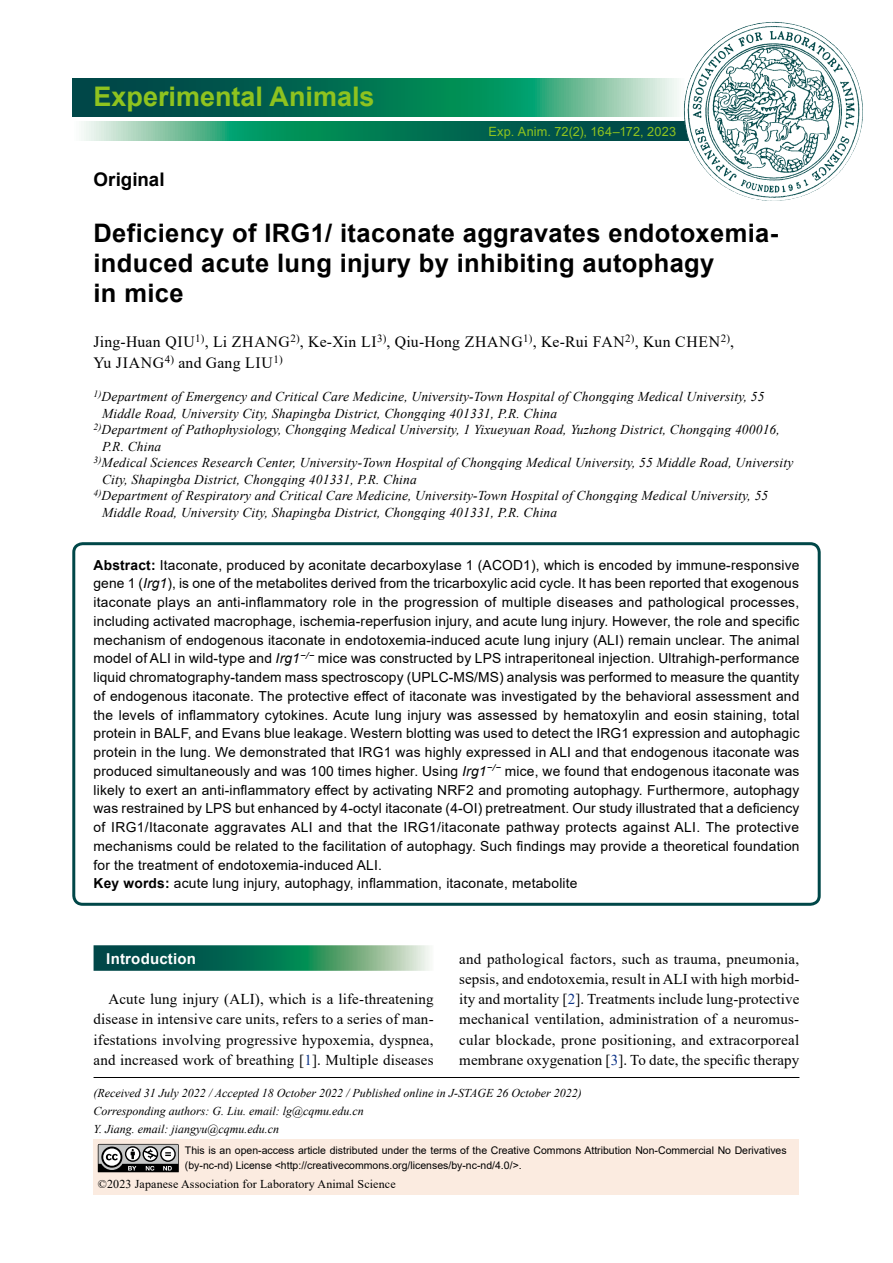
<style>
.page{position:relative;width:893px;height:1263px;background:#fff}
.page>*{position:absolute;margin:0;border:0;box-sizing:border-box;transform-origin:0 0}
.t1{font:700 27px "Arial";color:#8fc31f}
.t2{font:700 25.5px/30px "Arial";letter-spacing:.015em;color:#000}
.t3{font:700 18.75px "Arial";color:#000}
.t4{font:15.75px/20.2px "Times New Roman";letter-spacing:.045em;color:#000}
.t5{font:15px/20.2px "Times New Roman";letter-spacing:.01em;color:#000;text-align:justify}
.t6{font:700 15px "Arial";letter-spacing:.015em;color:#fff}
.t7{font:13.8px/18.8px "Arial";letter-spacing:.015em;color:#000}
.t8{font:italic 13.5px "Times New Roman";letter-spacing:.01em;color:#000}
.t9{font:12.75px "Arial";letter-spacing:.01em;color:#8fc31f}
.t10{font:italic 12px/18px "Times New Roman";color:#000}
.t11{font:12px "Times New Roman";letter-spacing:.01em;color:#000}
.t12{font:10.5px/15px "Arial";color:#000}
.s1{font-weight:700}
.s2{font-style:italic}
.s3{color:#0c3388}
</style>
<div class="page">
<svg style="left:81px;top:121px;width:621px;height:19px;background:#28866b"></svg>
<div style="left:94px;top:1140px;width:705px;height:55px;background:#fbebe0"></div>
<svg style="left:72px;top:79px;width:613px;height:38px;background:#248269"></svg>
<img style="left:719px;top:22px;width:55px;height:19px">
<svg style="left:98px;top:1144px;width:81px;height:28px;background:#7c7c7c"></svg>
<svg style="left:94px;top:945px;width:336px;height:26px;background:#348269"></svg>
<hr style="left:94px;top:1077px;width:705px;height:1px;background:#000">
<div style="left:72px;top:542px;width:749px;height:364px;border:3px solid #004748;border-radius:9px"></div>
<h1 class="t1" style="left:94px;top:78px;width:283px">Experimental Animals</h1>
<p class="t9" style="left:488px;top:123px;width:189px">Exp. Anim. 72(2), 164–172, 2023</p>
<h3 class="t3" style="left:94px;top:166px;width:73px">Original</h3>
<h2 class="t2" style="left:94px;top:218px;width:686px">Deficiency of IRG1/ itaconate aggravates endotoxemia&shy;induced acute lung injury by inhibiting autophagy<br>in mice</h2>
<p class="t4" style="left:94px;top:332px;width:642px">Jing-Huan Qiu<sup>1)</sup>, Li Zhang<sup>2)</sup>, Ke-Xin Li<sup>3)</sup>, Qiu-Hong Zhang<sup>1)</sup>, Ke-Rui Fan<sup>2)</sup>, Kun Chen<sup>2)</sup>,<br>Yu Jiang<sup>4)</sup> and Gang Liu<sup>1)</sup></p>
<p class="t8" style="left:94px;top:387px;width:672px"><sup>1)</sup>Department of Emergency and Critical Care Medicine, University-Town Hospital of Chongqing Medical University, 55</p>
<p class="t8" style="left:102px;top:404px;width:457px">Middle Road, University City, Shapingba District, Chongqing 401331, P.R. China</p>
<p class="t8" style="left:94px;top:420px;width:688px"><sup>2)</sup>Department of Pathophysiology, Chongqing Medical University, 1 Yixueyuan Road, Yuzhong District, Chongqing 400016,</p>
<p class="t8" style="left:102px;top:437px;width:61px">P.R. China</p>
<p class="t8" style="left:94px;top:453px;width:701px"><sup>3)</sup>Medical Sciences Research Center, University-Town Hospital of Chongqing Medical University, 55 Middle Road, University</p>
<p class="t8" style="left:102px;top:470px;width:316px">City, Shapingba District, Chongqing 401331, P.R. China</p>
<p class="t8" style="left:94px;top:486px;width:676px"><sup>4)</sup>Department of Respiratory and Critical Care Medicine, University-Town Hospital of Chongqing Medical University, 55</p>
<p class="t8" style="left:102px;top:503px;width:457px">Middle Road, University City, Shapingba District, Chongqing 401331, P.R. China</p>
<p class="t7" style="left:94px;top:555px;width:707px"><span class="s1">Abstract:</span> Itaconate, produced by aconitate decarboxylase 1 (ACOD1), which is encoded by immune-responsive gene 1 (<span class="s2">Irg1</span>), is one of the metabolites derived from the tricarboxylic acid cycle. It has been reported that exogenous itaconate plays an anti-inflammatory role in the progression of multiple diseases and pathological processes, including activated macrophage, ischemia-reperfusion injury, and acute lung injury. However, the role and specific mechanism of endogenous itaconate in endotoxemia-induced acute lung injury (ALI) remain unclear. The animal model of ALI in wild-type and <span class="s2">Irg1</span><sup>−/−</sup> mice was constructed by LPS intraperitoneal injection. Ultrahigh-performance liquid chromatography-tandem mass spectroscopy (UPLC-MS/MS) analysis was performed to measure the quantity of endogenous itaconate. The protective effect of itaconate was investigated by the behavioral assessment and the levels of inflammatory cytokines. Acute lung injury was assessed by hematoxylin and eosin staining, total protein in BALF, and Evans blue leakage. Western blotting was used to detect the IRG1 expression and autophagic protein in the lung. We demonstrated that IRG1 was highly expressed in ALI and that endogenous itaconate was produced simultaneously and was 100 times higher. Using <span class="s2">Irg1</span><sup>−/−</sup> mice, we found that endogenous itaconate was likely to exert an anti-inflammatory effect by activating NRF2 and promoting autophagy. Furthermore, autophagy was restrained by LPS but enhanced by 4-octyl itaconate (4-OI) pretreatment. Our study illustrated that a deficiency of IRG1/Itaconate aggravates ALI and that the IRG1/itaconate pathway protects against ALI. The protective mechanisms could be related to the facilitation of autophagy. Such findings may provide a theoretical foundation for the treatment of endotoxemia-induced ALI.<br><span class="s1">Key words:</span> acute lung injury, autophagy, inflammation, itaconate, metabolite</p>
<p class="t6" style="left:106px;top:948px;width:91px">Introduction</p>
<p class="t5" style="left:94px;top:988px;width:342px;text-indent:15px">Acute lung injury (ALI), which is a life-threatening disease in intensive care units, refers to a series of man&shy;ifestations involving progressive hypoxemia, dyspnea, and increased work of breathing [<span class="s3">1</span>]. Multiple diseases</p>
<p class="t5" style="left:459px;top:948px;width:342px">and pathological factors, such as trauma, pneumonia, sepsis, and endotoxemia, result in ALI with high morbid&shy;ity and mortality [<span class="s3">2</span>]. Treatments include lung-protective mechanical ventilation, administration of a neuromus&shy;cular blockade, prone positioning, and extracorporeal membrane oxygenation [<span class="s3">3</span>]. To date, the specific therapy</p>
<p class="t10" style="left:94px;top:1084px;width:490px">(Received 31 July 2022 / Accepted 18 October 2022 / Published online in J-STAGE 26 October 2022)<br>Corresponding authors: G. Liu. email: lg@cqmu.edu.cn<br>Y. Jiang. email: jiangyu@cqmu.edu.cn</p>
<p class="t12" style="left:185px;top:1143px;width:603px">This is an open-access article distributed under the terms of the Creative Commons Attribution Non-Commercial No Derivatives (by-nc-nd) License &lt;http://creativecommons.org/licenses/by-nc-nd/4.0/&gt;.</p>
<p class="t11" style="left:98px;top:1175px;width:299px">©2023 Japanese Association for Laboratory Animal Science</p>
</div>
